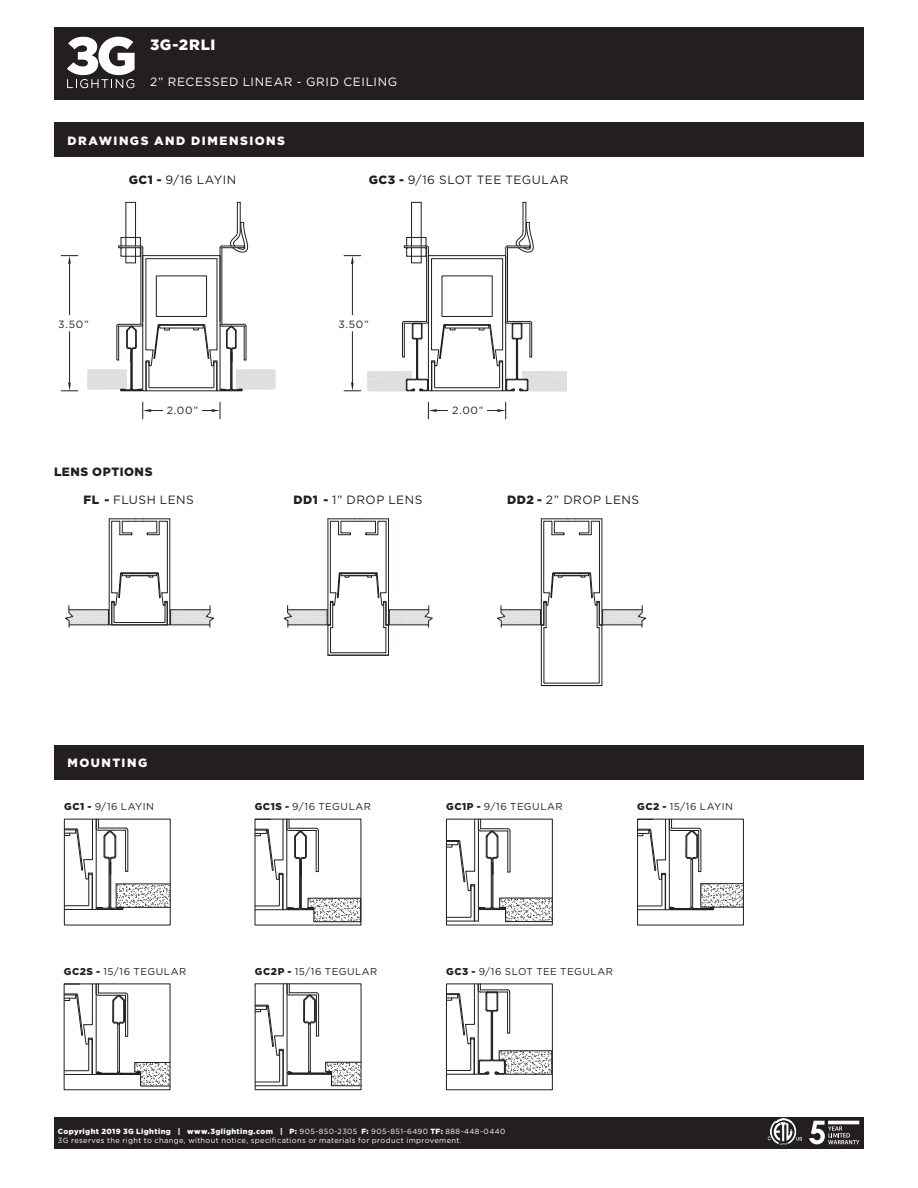
<style>
.page{position:relative;width:918px;height:1188px;background:#fff}
.page>*{position:absolute;margin:0;border:0;box-sizing:border-box;transform-origin:0 0}
.Top_Left{font:900 15px "Gotham";letter-spacing:.045em;color:#fff}
.Details_Title{font:12px "Gotham";letter-spacing:.04em;color:#231f20}
.Order_Title{font:900 12px "Gotham";letter-spacing:.125em;color:#fff}
.Top_Left-2{font:12px "Gotham";letter-spacing:.055em;color:#fff}
.Details_Title-2{font:900 12px "Gotham";letter-spacing:.045em;color:#231f20}
.Special_Note{font:10.5px "Gotham";letter-spacing:.065em;color:#231f20}
.Details_Title-3{font:9.9px "Gotham";letter-spacing:.055em;color:#231f20}
.t1{font:7.5px/9.3px "Gotham";letter-spacing:.045em;color:#fff}
.s1{font-weight:900}
</style>
<div class="page">
<div style="left:54px;top:27px;width:810px;height:72px;background:#231f20"></div>
<div style="left:54px;top:123px;width:810px;height:34px;background:#231f20"></div>
<svg style="left:67px;top:37px;width:68px;height:51px"></svg>
<svg style="left:88px;top:202px;width:187px;height:190px"></svg>
<svg style="left:143px;top:402px;width:78px;height:17px"></svg>
<hr style="left:69px;top:264px;width:1px;height:51px;background:#231f20">
<hr style="left:69px;top:332px;width:1px;height:50px;background:#231f20">
<svg style="left:61px;top:255px;width:17px;height:9px"></svg>
<svg style="left:61px;top:382px;width:17px;height:10px"></svg>
<svg style="left:343px;top:202px;width:224px;height:190px"></svg>
<svg style="left:428px;top:402px;width:78px;height:17px"></svg>
<div style="left:53px;top:317px;width:41px;height:13px;background:#fff"></div>
<div style="left:333px;top:317px;width:41px;height:13px;background:#fff"></div>
<div style="left:163px;top:403px;width:39px;height:13px;background:#fff"></div>
<div style="left:449px;top:403px;width:38px;height:13px;background:#fff"></div>
<div style="left:54px;top:745px;width:810px;height:34px;background:#231f20"></div>
<svg style="left:65px;top:518px;width:149px;height:110px"></svg>
<svg style="left:283px;top:518px;width:150px;height:138px"></svg>
<svg style="left:541px;top:682px;width:61px;height:4px"></svg>
<hr style="left:541px;top:625px;width:1px;height:60px;background:#231f20">
<hr style="left:544px;top:628px;width:1px;height:55px;background:#231f20">
<svg style="left:497px;top:518px;width:150px;height:110px"></svg>
<hr style="left:602px;top:625px;width:1px;height:60px;background:#231f20">
<hr style="left:599px;top:628px;width:1px;height:55px;background:#231f20">
<svg style="left:637px;top:779px;width:107px;height:131px"></svg>
<div style="left:637px;top:819px;width:107px;height:106px;border:1px solid #231f20"></div>
<svg style="left:255px;top:983px;width:107px;height:103px"></svg>
<div style="left:255px;top:984px;width:106px;height:106px;border:1px solid #231f20"></div>
<svg style="left:64px;top:819px;width:107px;height:268px"></svg>
<svg style="left:448px;top:819px;width:105px;height:103px"></svg>
<svg style="left:257px;top:819px;width:105px;height:103px"></svg>
<svg style="left:448px;top:984px;width:105px;height:91px"></svg>
<div style="left:446px;top:984px;width:106px;height:106px;border:1px solid #231f20"></div>
<div style="left:54px;top:1117px;width:810px;height:32px;background:#231f20"></div>
<svg style="left:809px;top:1121px;width:50px;height:23px"></svg>
<img style="left:771px;top:1121px;width:31px;height:23px">
<svg style="left:767px;top:1136px;width:4px;height:5px"></svg>
<img style="left:775px;top:1119px;width:17px;height:4px">
<p class="Top_Left" style="left:150px;top:34px;width:67px">3G-2RLI</p>
<p class="Top_Left-2" style="left:150px;top:74px;width:249px">2” RECESSED LINEAR - GRID CEILING</p>
<p class="Order_Title" style="left:68px;top:132px;width:219px">DRAWINGS AND DIMENSIONS</p>
<p class="Details_Title" style="left:129px;top:172px;width:109px"><span class="s1">GC1 -</span> 9/16 LAYIN</p>
<p class="Details_Title" style="left:369px;top:172px;width:201px"><span class="s1">GC3 -</span> 9/16 SLOT TEE TEGULAR</p>
<p class="Special_Note" style="left:58px;top:317px;width:32px">3.50”</p>
<p class="Special_Note" style="left:338px;top:317px;width:32px">3.50”</p>
<p class="Special_Note" style="left:167px;top:403px;width:33px">2.00”</p>
<p class="Special_Note" style="left:452px;top:403px;width:33px">2.00”</p>
<p class="Details_Title-2" style="left:54px;top:463px;width:100px">LENS OPTIONS</p>
<p class="Details_Title" style="left:83px;top:492px;width:112px"><span class="s1">FL -</span> FLUSH LENS</p>
<p class="Details_Title" style="left:293px;top:492px;width:130px"><span class="s1">DD1 -</span> 1” DROP LENS</p>
<p class="Details_Title" style="left:507px;top:492px;width:133px"><span class="s1">DD2 -</span> 2” DROP LENS</p>
<p class="Order_Title" style="left:68px;top:754px;width:81px">MOUNTING</p>
<p class="Details_Title-3" style="left:64px;top:800px;width:91px"><span class="s1">GC1 -</span> 9/16 LAYIN</p>
<p class="Details_Title-3" style="left:255px;top:800px;width:118px"><span class="s1">GC1S -</span> 9/16 TEGULAR</p>
<p class="Details_Title-3" style="left:446px;top:800px;width:118px"><span class="s1">GC1P -</span> 9/16 TEGULAR</p>
<p class="Details_Title-3" style="left:637px;top:800px;width:97px"><span class="s1">GC2 -</span> 15/16 LAYIN</p>
<p class="Details_Title-3" style="left:64px;top:965px;width:124px"><span class="s1">GC2S -</span> 15/16 TEGULAR</p>
<p class="Details_Title-3" style="left:255px;top:965px;width:124px"><span class="s1">GC2P -</span> 15/16 TEGULAR</p>
<p class="Details_Title-3" style="left:446px;top:965px;width:168px"><span class="s1">GC3 -</span> 9/16 SLOT TEE TEGULAR</p>
<p class="t1" style="left:58px;top:1127px;width:449px"><span class="s1">Copyright 2019 3G Lighting | www.3glighting.com | P:</span> 905-850-2305 <span class="s1">F:</span> 905-851-6490 <span class="s1">TF:</span> 888-448-0440<br>3G reserves the right to change, without notice, specifications or materials for product improvement.</p>
</div>
